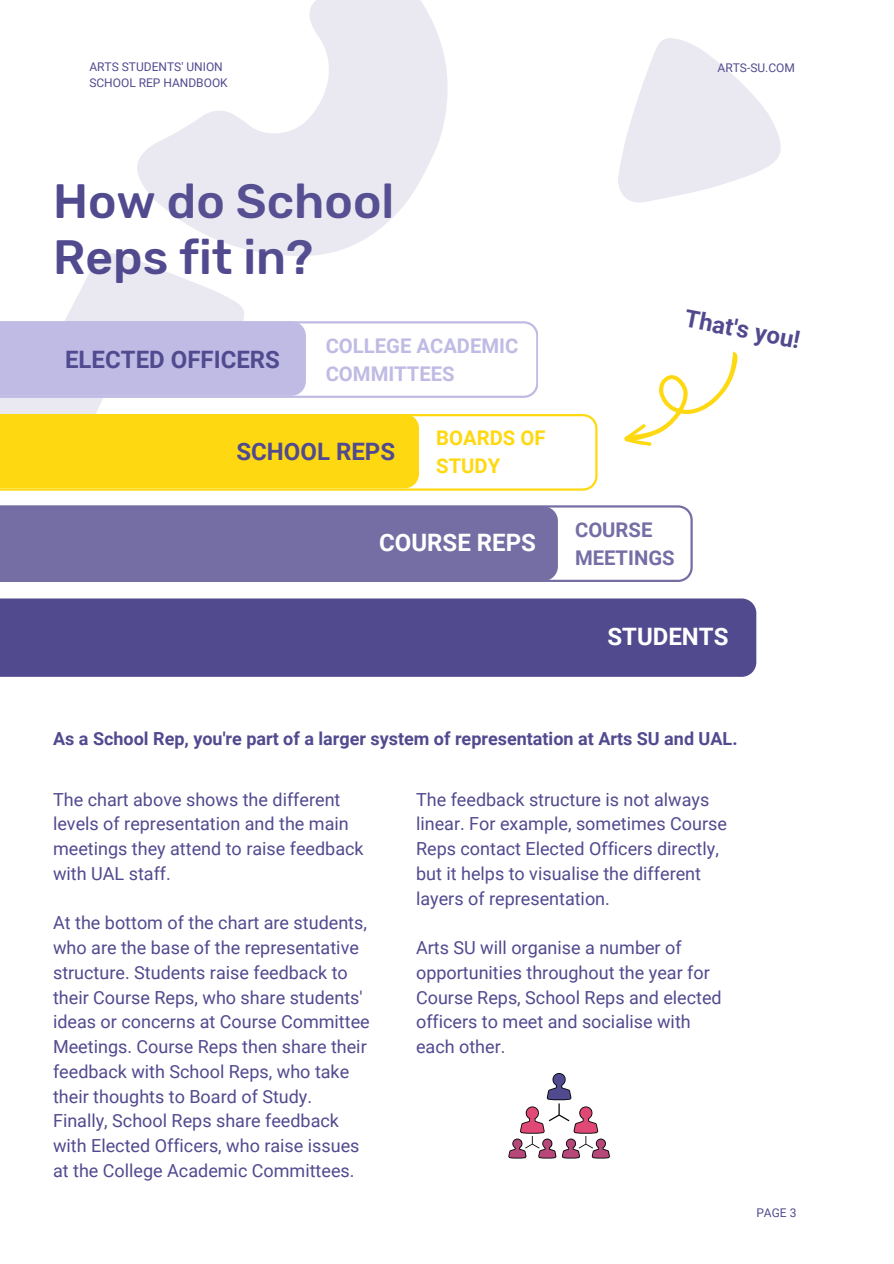
<style>
.page{position:relative;width:894px;height:1264px;background:#fff}
.page>*{position:absolute;margin:0;border:0;box-sizing:border-box;transform-origin:0 0}
.t1{font:500 48px/56.2px "Rubik";color:#514a8f}
.t2{font:700 24px "Roboto";color:#514a8f}
.t3{font:700 24px "Roboto";color:#fff}
.t4{font:700 20.25px/28.2px "Roboto";color:#bfbbe4}
.t5{font:700 20.25px/28.2px "Roboto";color:#746ea5}
.t6{font:700 20.25px/28.2px "Roboto";color:#fed911}
.t7{font:18px/24.8px "Roboto";color:#514a8f}
.t8{font:700 18px "Roboto";color:#514a8f}
.t9{font:12px "Roboto";color:#514a8f}
</style>
<div class="page">
<svg style="left:0;top:253px;width:251px;height:238px"></svg>
<svg style="left:0;top:505px;width:692px;height:77px"></svg>
<div style="left:0;top:598px;width:756px;height:79px;background:#514a8f"></div>
<svg style="left:0;top:414px;width:597px;height:76px"></svg>
<div style="left:0;top:414px;width:419px;height:74px;background:#fed911"></div>
<svg style="left:0;top:321px;width:538px;height:77px"></svg>
<svg style="left:618px;top:38px;width:163px;height:165px"></svg>
<svg style="left:118px;top:0;width:330px;height:305px"></svg>
<svg style="left:624px;top:351px;width:114px;height:95px"></svg>
<svg style="left:508px;top:1073px;width:101px;height:85px"></svg>
<p class="t9" style="left:89px;top:59px;width:135px">ARTS STUDENTS' UNION</p>
<p class="t9" style="left:89px;top:75px;width:140px">SCHOOL REP HANDBOOK</p>
<p class="t9" style="left:717px;top:61px;width:79px">ARTS-SU.COM</p>
<p class="t1" style="left:53px;top:173px;width:342px">How do School<br>Reps fit in?</p>
<h4 class="t2" style="left:65px;top:346px;width:216px">ELECTED OFFICERS</h4>
<h2 class="t4" style="left:325px;top:332px;width:194px">COLLEGE ACADEMIC<br>COMMITTEES</h2>
<h3 class="t2" style="left:236px;top:437px;width:160px">SCHOOL REPS</h3>
<h2 class="t6" style="left:436px;top:424px;width:111px">BOARDS OF<br>STUDY</h2>
<h1 class="t3" style="left:379px;top:528px;width:158px">COURSE REPS</h1>
<h6 class="t2" style="left:687px;top:304px;width:118px;rotate:11deg">That's you!</h6>
<p class="t5" style="left:575px;top:515px;width:101px">COURSE<br>MEETINGS</p>
<p class="t3" style="left:607px;top:622px;width:122px">STUDENTS</p>
<h4 class="t8" style="left:53px;top:728px;width:685px">As a School Rep, you're part of a larger system of representation at Arts SU and UAL.</h4>
<h2 class="t7" style="left:53px;top:787px;width:312px">The chart above shows the different levels of representation and the main meetings they attend to raise feedback with UAL staff.</h2>
<h4 class="t7" style="left:53px;top:910px;width:318px">At the bottom of the chart are students, who are the base of the representative structure. Students raise feedback to their Course Reps, who share students' ideas or concerns at Course Committee Meetings. Course Reps then share their feedback with School Reps, who take their thoughts to Board of Study.<br>Finally, School Reps share feedback with Elected Officers, who raise issues at the College Academic Committees.</h4>
<p class="t7" style="left:416px;top:787px;width:312px">The feedback structure is not always linear. For example, sometimes Course Reps contact Elected Officers directly, but it helps to visualise the different layers of representation.</p>
<h5 class="t7" style="left:416px;top:935px;width:307px">Arts SU will organise a number of opportunities throughout the year for<br>Course Reps, School Reps and elected officers to meet and socialise with each other.</h5>
<h2 class="t9" style="left:756px;top:1206px;width:42px">PAGE 3</h2>
</div>
